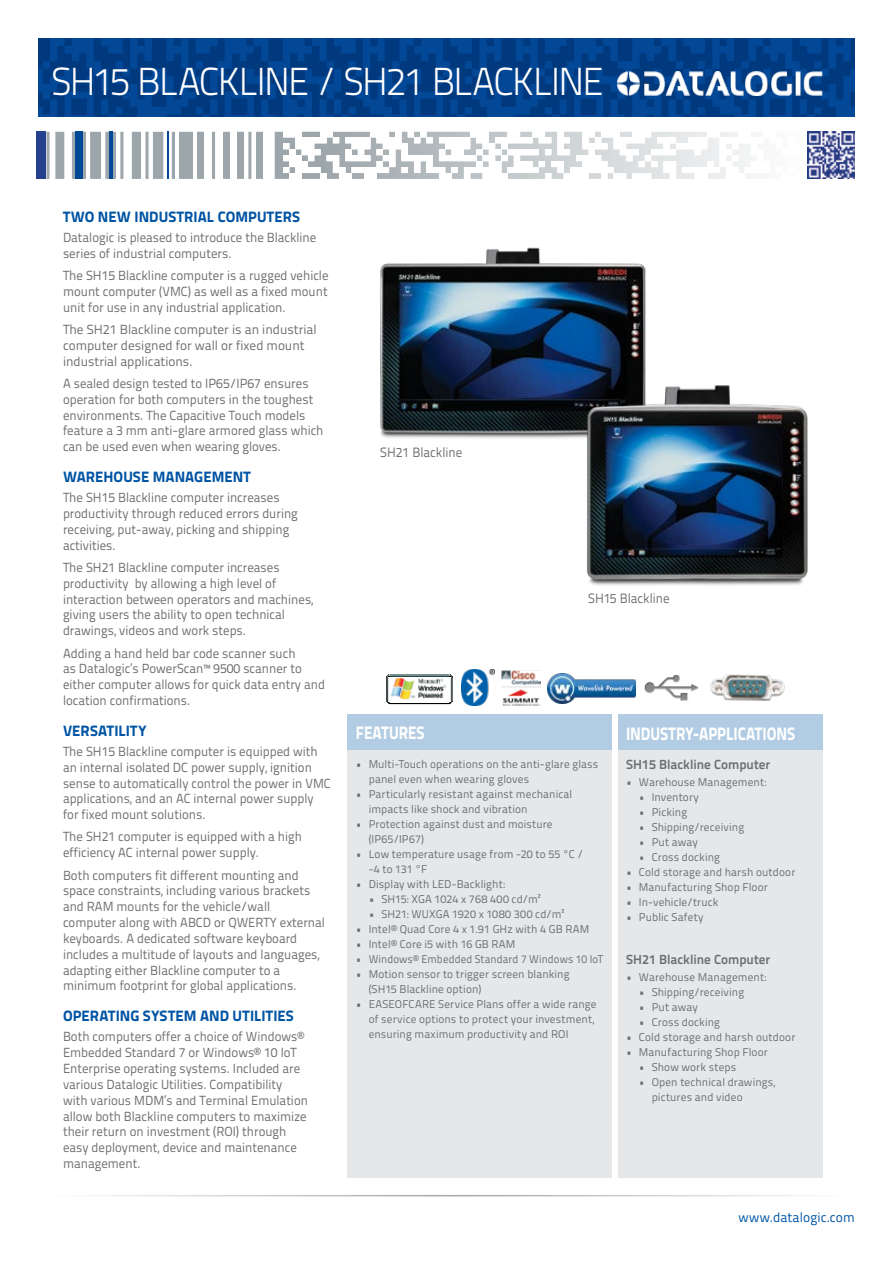
<style>
.page{position:relative;width:893px;height:1263px;background:#fff}
.page>*{position:absolute;margin:0;border:0;box-sizing:border-box;transform-origin:0 0}
.t1{font:300 39px "Titillium Text 22 L";letter-spacing:-.04em;color:#fff;scale:.96 1}
.t2{font:800 18px "Titillium Text 22 L";letter-spacing:-.005em;color:#fff;scale:.85 1}
.t3{font:800 15px "Titillium Text 22 L";letter-spacing:.005em;color:#0054a4}
.t4{font:13.5px "Titillium Text 22 L";color:#6d6e71;scale:.95 1}
.t5{font:13.5px "Titillium Text 22 L";letter-spacing:.005em;color:#0054a4}
.t6{font:13.2px/15.9px "Titillium Text 22 L";color:#6d6e71}
.t7{font:700 13.2px "Titillium Text 22 L";color:#6d6e71}
.t8{font:11.25px/15px "Titillium Text 22 L";letter-spacing:.01em;color:#6d6e71}
.t9{font:11.25px "Titillium Text 22 L";letter-spacing:.01em;color:#6d6e71;scale:.96 1}
</style>
<div class="page">
<svg style="left:38px;top:38px;width:817px;height:79px;background:#023f89"></svg>
<svg style="left:302px;top:131px;width:453px;height:48px"></svg>
<hr style="left:167px;top:131px;width:2px;height:48px;background:#034797">
<div style="left:75px;top:131px;width:7px;height:48px;background:#034797"></div>
<hr style="left:109px;top:131px;width:4px;height:48px;background:#034797">
<div style="left:37px;top:131px;width:9px;height:48px;background:#25408e"></div>
<hr style="left:45px;top:1195px;width:803px;height:1px;background:#9da3aa">
<div style="left:348px;top:714px;width:264px;height:36px;background:#b2cce4"></div>
<div style="left:618px;top:714px;width:204px;height:36px;background:#b2cce4"></div>
<div style="left:348px;top:750px;width:264px;height:428px;background:#e6e7e8"></div>
<div style="left:618px;top:750px;width:204px;height:428px;background:#e6e7e8"></div>
<img style="left:618px;top:72px;width:204px;height:23px">
<img style="left:807px;top:131px;width:48px;height:48px">
<img style="left:644px;top:675px;width:55px;height:26px">
<img style="left:710px;top:674px;width:75px;height:27px">
<img style="left:462px;top:670px;width:33px;height:36px">
<img style="left:502px;top:670px;width:38px;height:36px">
<img style="left:547px;top:673px;width:89px;height:30px">
<img style="left:387px;top:676px;width:66px;height:28px">
<img style="left:388px;top:675px;width:63px;height:2px">
<img style="left:380px;top:247px;width:266px;height:192px">
<img style="left:558px;top:370px;width:250px;height:216px">
<h1 class="t1" style="left:51px;top:58px;width:577px">SH15 BLACKLINE / SH21 BLACKLINE</h1>
<p class="t3" style="left:63px;top:211px;width:239px">TWO NEW INDUSTRIAL COMPUTERS</p>
<p class="t6" style="left:63px;top:230px;width:255px">Datalogic is pleased to introduce the Blackline series of industrial computers.</p>
<p class="t6" style="left:63px;top:268px;width:267px;text-align:justify">The SH15 Blackline computer is a rugged vehicle mount computer (VMC) as well as a fixed mount unit for use in any industrial application.</p>
<p class="t6" style="left:63px;top:322px;width:255px">The SH21 Blackline computer is an industrial computer designed for wall or fixed mount industrial applications.</p>
<p class="t6" style="left:63px;top:376px;width:262px">A sealed design tested to IP65/IP67 ensures operation for both computers in the toughest environments. The Capacitive Touch models feature a 3 mm anti-glare armored glass which can be used even when wearing gloves.</p>
<p class="t3" style="left:63px;top:471px;width:189px">WAREHOUSE MANAGEMENT</p>
<p class="t6" style="left:63px;top:490px;width:236px">The SH15 Blackline computer increases productivity through reduced errors during receiving, put-away, picking and shipping activities.</p>
<p class="t6" style="left:63px;top:560px;width:252px">The SH21 Blackline computer increases productivity by allowing a high level of interaction between operators and machines, giving users the ability to open technical drawings, videos and work steps.</p>
<p class="t6" style="left:63px;top:646px;width:263px">Adding a hand held bar code scanner such<br>as Datalogic’s PowerScan™ 9500 scanner to either computer allows for quick data entry and location confirmations.</p>
<p class="t3" style="left:63px;top:725px;width:85px">VERSATILITY</p>
<p class="t6" style="left:63px;top:744px;width:269px">The SH15 Blackline computer is equipped with an internal isolated DC power supply, ignition sense to automatically control the power in VMC applications, and an AC internal power supply for fixed mount solutions.</p>
<p class="t6" style="left:63px;top:830px;width:241px">The SH21 computer is equipped with a high efficiency AC internal power supply.</p>
<p class="t6" style="left:63px;top:868px;width:263px">Both computers fit different mounting and space constraints, including various brackets and RAM mounts for the vehicle/wall computer along with ABCD or QWERTY external keyboards. A dedicated software keyboard includes a multitude of layouts and languages, adapting either Blackline computer to a minimum footprint for global applications.</p>
<p class="t3" style="left:63px;top:1010px;width:232px">OPERATING SYSTEM AND UTILITIES</p>
<p class="t6" style="left:63px;top:1030px;width:247px">Both computers offer a choice of Windows® Embedded Standard 7 or Windows® 10 IoT Enterprise operating systems. Included are various Datalogic Utilities. Compatibility with various MDM’s and Terminal Emulation allow both Blackline computers to maximize their return on investment (ROI) through easy deployment, device and maintenance management.</p>
<p class="t4" style="left:380px;top:446px;width:88px">SH21 Blackline</p>
<p class="t4" style="left:588px;top:592px;width:87px">SH15 Blackline</p>
<h2 class="t2" style="left:356px;top:726px;width:82px">FEATURES</h2>
<h2 class="t2" style="left:626px;top:727px;width:200px">INDUSTRY-APPLICATIONS</h2>
<p class="t8" style="left:369px;top:757px;width:231px;text-indent:-13px">• Multi-Touch operations on the anti-glare glass panel even when wearing gloves</p>
<p class="t8" style="left:369px;top:787px;width:205px;text-indent:-13px">• Particularly resistant against mechanical impacts like shock and vibration</p>
<p class="t8" style="left:369px;top:817px;width:185px;text-indent:-13px">• Protection against dust and moisture (IP65/IP67)</p>
<p class="t8" style="left:369px;top:847px;width:216px;text-indent:-13px">• Low temperature usage from -20 to 55 °C / -4 to 131 °F</p>
<p class="t8" style="left:356px;top:877px;width:151px">• Display with LED-Backlight:</p>
<p class="t8" style="left:369px;top:892px;width:174px">• SH15: XGA 1024 x 768 400 cd/m²</p>
<p class="t8" style="left:369px;top:907px;width:197px">• SH21: WUXGA 1920 x 1080 300 cd/m²</p>
<p class="t8" style="left:356px;top:922px;width:235px">• Intel® Quad Core 4 x 1.91 GHz with 4 GB RAM</p>
<p class="t8" style="left:356px;top:937px;width:161px">• Intel® Core i5 with 16 GB RAM</p>
<p class="t9" style="left:356px;top:954px;width:259px">• Windows® Embedded Standard 7 Windows 10 IoT</p>
<p class="t8" style="left:369px;top:967px;width:202px;text-indent:-13px">• Motion sensor to trigger screen blanking (SH15 Blackline option)</p>
<p class="t8" style="left:369px;top:997px;width:229px;text-indent:-13px">• EASEOFCARE Service Plans offer a wide range of service options to protect your investment, ensuring maximum productivity and ROI</p>
<p class="t7" style="left:626px;top:760px;width:145px">SH15 Blackline Computer</p>
<p class="t8" style="left:626px;top:775px;width:142px">• Warehouse Management:</p>
<p class="t8" style="left:639px;top:790px;width:62px">• Inventory</p>
<p class="t8" style="left:639px;top:805px;width:50px">• Picking</p>
<p class="t8" style="left:639px;top:820px;width:107px">• Shipping/receiving</p>
<p class="t8" style="left:639px;top:835px;width:60px">• Put away</p>
<p class="t8" style="left:639px;top:850px;width:83px">• Cross docking</p>
<p class="t8" style="left:626px;top:865px;width:171px">• Cold storage and harsh outdoor</p>
<p class="t8" style="left:626px;top:880px;width:143px">• Manufacturing Shop Floor</p>
<p class="t8" style="left:626px;top:895px;width:94px">• In-vehicle/truck</p>
<p class="t8" style="left:626px;top:910px;width:79px">• Public Safety</p>
<p class="t7" style="left:626px;top:954px;width:145px">SH21 Blackline Computer</p>
<p class="t8" style="left:626px;top:970px;width:142px">• Warehouse Management:</p>
<p class="t8" style="left:639px;top:985px;width:107px">• Shipping/receiving</p>
<p class="t8" style="left:639px;top:1000px;width:60px">• Put away</p>
<p class="t8" style="left:639px;top:1015px;width:83px">• Cross docking</p>
<p class="t8" style="left:626px;top:1030px;width:171px">• Cold storage and harsh outdoor</p>
<p class="t8" style="left:626px;top:1045px;width:143px">• Manufacturing Shop Floor</p>
<p class="t8" style="left:639px;top:1060px;width:99px">• Show work steps</p>
<p class="t8" style="left:652px;top:1075px;width:125px;text-indent:-13px">• Open technical drawings, pictures and video</p>
<p class="t5" style="left:738px;top:1211px;width:118px">www.datalogic.com</p>
</div>
